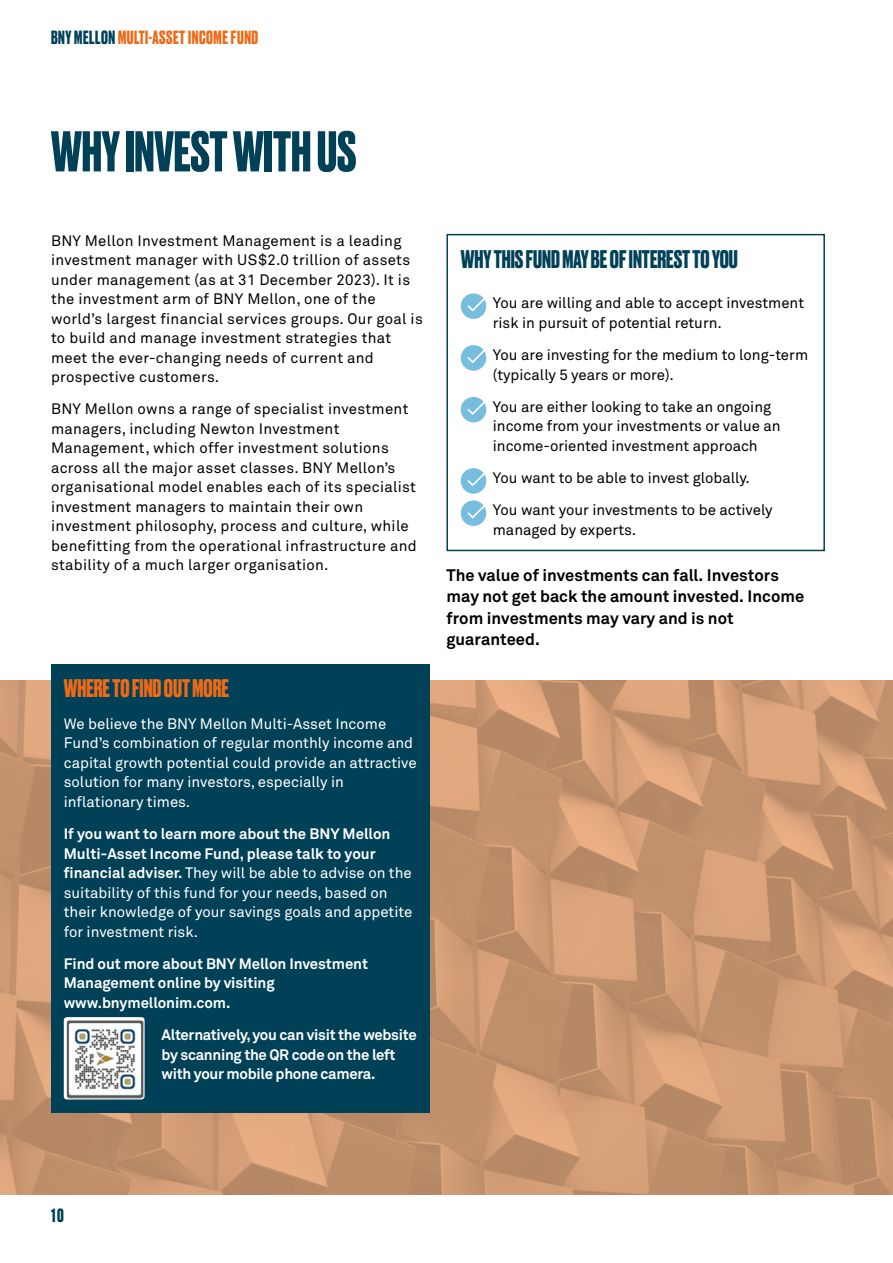
<style>
.page{position:relative;width:893px;height:1263px;background:#fff}
.page>*{position:absolute;margin:0;border:0;box-sizing:border-box;transform-origin:0 0}
.t1{font:700 54px "Druk";color:#004157}
.t2{font:700 24px "Druk";color:#004157}
.t3{font:700 24px "Druk";color:#ed6a16}
.t4{font:700 18px "Druk";letter-spacing:.03em;color:#ed6a16}
.t5{font:700 18px "Druk";color:#004157}
.t6{font:700 16.5px/21.5px "Akkurat Pro";color:#000}
.t7{font:15px/19.5px "Akkurat Pro";letter-spacing:.02em;color:#000}
.t8{font:15px/19.5px "Akkurat Pro";color:#fff}
.t9{font:15px/19.5px "Akkurat Pro";color:#000}
.t10{font:700 15px/19.5px "Akkurat Pro";letter-spacing:-.02em;color:#fff}
.s1{color:#004157}
.s2{font-weight:700}
</style>
<div class="page">
<svg style="left:0;top:680px;width:893px;height:515px;background:#c99670"></svg>
<svg style="left:461px;top:293px;width:25px;height:26px"></svg>
<svg style="left:461px;top:345px;width:25px;height:26px"></svg>
<svg style="left:461px;top:397px;width:25px;height:25px"></svg>
<svg style="left:461px;top:468px;width:25px;height:26px"></svg>
<svg style="left:461px;top:500px;width:25px;height:26px"></svg>
<div style="left:446px;top:234px;width:379px;height:317px;border:2px solid #004157"></div>
<div style="left:51px;top:664px;width:378px;height:449px;background:#004157"></div>
<svg style="left:64px;top:1017px;width:81px;height:82px"></svg>
<img style="left:67px;top:1020px;width:76px;height:79px">
<p class="t4" style="left:51px;top:25px;width:209px"><span class="s1">BNY MELLON</span> MULTI-ASSET INCOME FUND</p>
<h1 class="t1" style="left:51px;top:114px;width:307px">WHY INVEST WITH US</h1>
<p class="t7" style="left:51px;top:231px;width:373px">BNY Mellon Investment Management is a leading investment manager with US$2.0 trillion of assets under management (as at 31 December 2023). It is the investment arm of BNY Mellon, one of the world’s largest financial services groups. Our goal is to build and manage investment strategies that meet the ever-changing needs of current and prospective customers.</p>
<p class="t7" style="left:51px;top:400px;width:367px">BNY Mellon owns a range of specialist investment managers, including Newton Investment Management, which offer investment solutions across all the major asset classes. BNY Mellon’s organisational model enables each of its specialist investment managers to maintain their own investment philosophy, process and culture, while benefitting from the operational infrastructure and stability of a much larger organisation.</p>
<h2 class="t3" style="left:64px;top:671px;width:167px">WHERE TO FIND OUT MORE</h2>
<p class="t8" style="left:64px;top:714px;width:354px">We believe the BNY Mellon Multi-Asset Income Fund’s combination of regular monthly income and capital growth potential could provide an attractive solution for many investors, especially in inflationary times.</p>
<p class="t8" style="left:64px;top:824px;width:350px"><span class="s2">If you want to learn more about the BNY Mellon Multi-Asset Income Fund, please talk to your financial adviser.</span> They will be able to advise on the suitability of this fund for your needs, based on their knowledge of your savings goals and appetite for investment risk.</p>
<p class="t10" style="left:64px;top:954px;width:306px">Find out more about BNY Mellon Investment<br>Management online by visiting www.bnymellonim.com.</p>
<p class="t10" style="left:162px;top:1025px;width:257px">Alternatively, you can visit the website by scanning the QR code on the left with your mobile phone camera.</p>
<h2 class="t2" style="left:461px;top:242px;width:279px">WHY THIS FUND MAY BE OF INTEREST TO YOU</h2>
<p class="t9" style="left:493px;top:294px;width:313px">You are willing and able to accept investment risk in pursuit of potential return.</p>
<p class="t9" style="left:493px;top:346px;width:317px">You are investing for the medium to long-term (typically 5 years or more).</p>
<p class="t9" style="left:493px;top:397px;width:289px">You are either looking to take an ongoing income from your investments or value an income-oriented investment approach</p>
<p class="t9" style="left:493px;top:462px;width:281px;line-height:32.2px">You want to be able to invest globally.<br>You want your investments to be actively</p>
<p class="t9" style="left:493px;top:520px;width:145px">managed by experts.</p>
<p class="t6" style="left:446px;top:565px;width:359px">The value of investments can fall. Investors may not get back the amount invested. Income from investments may vary and is not guaranteed.</p>
<p class="t5" style="left:51px;top:1203px;width:14px">10</p>
</div>
